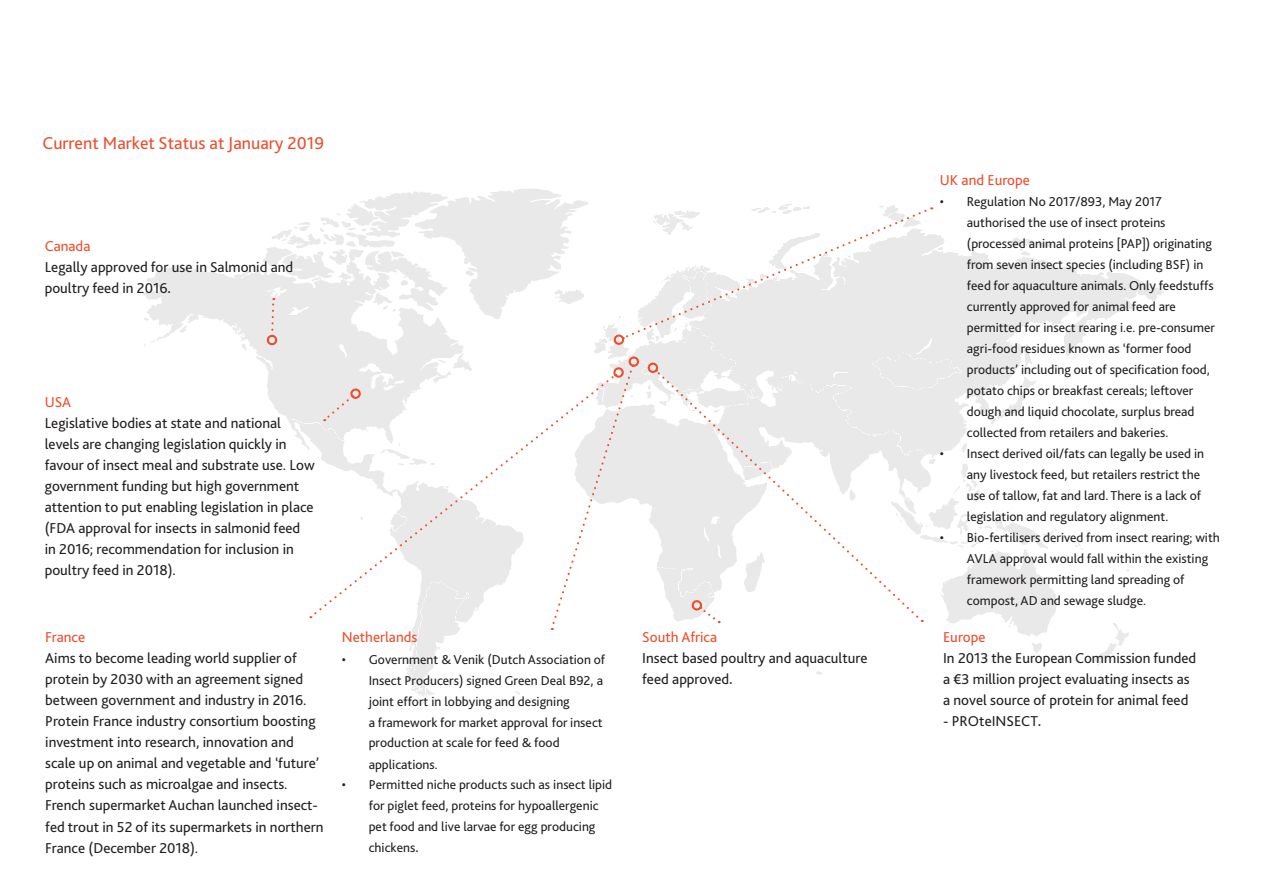
<style>
.page{position:relative;width:1263px;height:893px;background:#fff}
.page>*{position:absolute;margin:0;border:0;box-sizing:border-box;transform-origin:0 0}
.t1{font:18px "Bliss 2";color:#ec4e2d}
.t2{font:15px/21px "Bliss 2";color:#231f20}
.t3{font:15px "Bliss 2";color:#ec4e2d}
.t4{font:13.5px/21px "Bliss 2";color:#231f20}
.s1{color:#ec4e2d}
.s2{font-family:"Lato"}
</style>
<div class="page">
<svg style="left:142px;top:188px;width:1025px;height:509px"></svg>
<svg style="left:265px;top:298px;width:14px;height:49px"></svg>
<svg style="left:690px;top:620px;width:30px;height:3px"></svg>
<svg style="left:623px;top:207px;width:309px;height:133px"></svg>
<div style="left:614px;top:334px;width:10px;height:11px;border:2px solid #ec4e2d;border-radius:50%"></div>
<svg style="left:655px;top:370px;width:265px;height:250px"></svg>
<div style="left:647px;top:362px;width:11px;height:11px;border:2px solid #ec4e2d;border-radius:50%"></div>
<svg style="left:312px;top:374px;width:239px;height:242px"></svg>
<svg style="left:551px;top:365px;width:83px;height:265px"></svg>
<div style="left:628px;top:356px;width:11px;height:11px;border:2px solid #ec4e2d;border-radius:50%"></div>
<p class="t1" style="left:43px;top:132px;width:283px">Current Market Status at January 2019</p>
<p class="t2" style="left:45px;top:235px;width:250px"><span class="s1">Canada<br></span>Legally approved for use in Salmonid and poultry feed in 2016<span class="s2">.</span></p>
<p class="t2" style="left:45px;top:391px;width:271px"><span class="s1">USA<br></span>Legislative bodies at state and national levels are changing legislation quickly in favour of insect meal and substrate use. Low government funding but high government attention to put enabling legislation in place (FDA approval for insects in salmonid feed in 2016; recommendation for inclusion in poultry feed in 2018).</p>
<p class="t2" style="left:45px;top:627px;width:280px"><span class="s1">France<br></span>Aims to become leading world supplier of protein by 2030 with an agreement signed between government and industry in 2016.<br>Protein France industry consortium boosting investment into research, innovation and scale up on animal and vegetable and ‘future’ proteins such as microalgae and insects.<br>French supermarket Auchan launched insect&shy;fed trout in 52 of its supermarkets in northern France (December 2018).</p>
<p class="t3" style="left:342px;top:628px;width:77px">Netherlands</p>
<p class="t4" style="left:369px;top:648px;width:238px;text-indent:-27px">• Government &amp; Venik (Dutch Association of Insect Producers) signed Green Deal B92, a joint effort in lobbying and designing<br>a framework for market approval for insect production at scale for feed &amp; food applications.</p>
<p class="t4" style="left:369px;top:774px;width:245px;text-indent:-27px">• Permitted niche products such as insect lipid for piglet feed, proteins for hypoallergenic pet food and live larvae for egg producing chickens<span class="s2">.</span></p>
<p class="t2" style="left:642px;top:627px;width:227px"><span class="s1">South Africa<br></span>Insect based poultry and aquaculture feed approved<span class="s2">.</span></p>
<p class="t3" style="left:940px;top:171px;width:91px">UK and Europe</p>
<p class="t4" style="left:967px;top:191px;width:249px;text-indent:-27px">• Regulation No 2017/893, May 2017 authorised the use of insect proteins (processed animal proteins [PAP]) originating from seven insect species (including BSF) in feed for aquaculture animals. Only feedstuffs currently approved for animal feed are permitted for insect rearing i.e. pre-consumer agri-food residues known as ‘former food products’ including out of specification food, potato chips or breakfast cereals; leftover dough and liquid chocolate, surplus bread collected from retailers and bakeries.</p>
<p class="t4" style="left:967px;top:443px;width:239px;text-indent:-27px">• Insect derived oil/fats can legally be used in any livestock feed, but retailers restrict the use of tallow, fat and lard. There is a lack of legislation and regulatory alignment.</p>
<p class="t4" style="left:967px;top:527px;width:254px;text-indent:-27px">• Bio-fertilisers derived from insect rearing; with AVLA approval would fall within the existing framework permitting land spreading of compost, AD and sewage sludge.</p>
<p class="t2" style="left:943px;top:627px;width:255px"><span class="s1">Europe<br></span>In 2013 the European Commission funded a €3 million project evaluating insects as a novel source of protein for animal feed</p>
<p class="t2" style="left:943px;top:711px;width:100px">- PROteINSECT<span class="s2">.</span></p>
</div>
